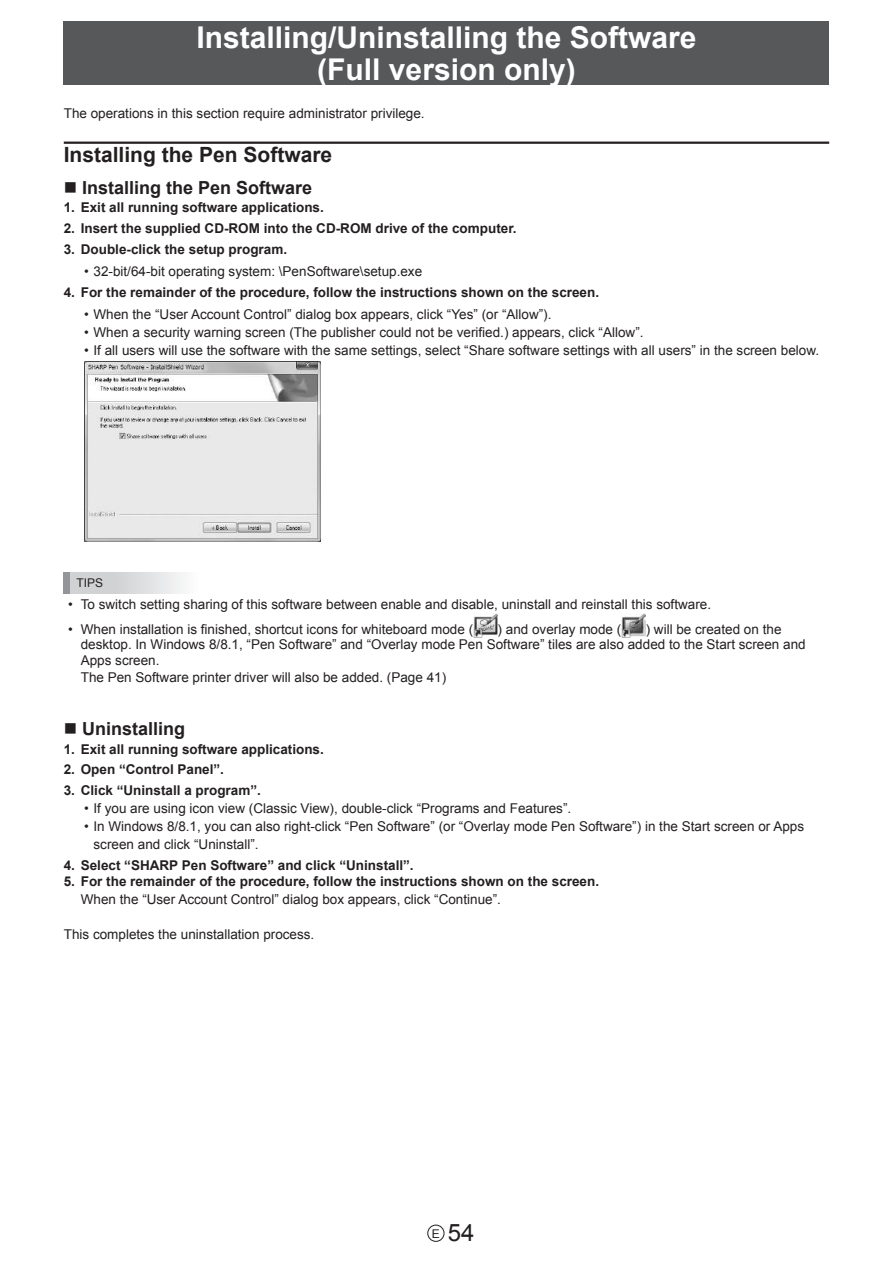
<style>
.page{position:relative;width:893px;height:1263px;background:#fff}
.page>*{position:absolute;margin:0;border:0;box-sizing:border-box;transform-origin:0 0}
.t1{font:700 30px/31.5px "Arial";color:#fff;text-align:center}
.t2{font:24px "Arial";color:#231f20}
.t3{font:700 21px "Arial";color:#231f20}
.t4{font:700 18px "Arial";color:#231f20}
.t5{font:13.5px/15px "Arial";color:#231f20}
.t6{font:700 13.5px "Arial";color:#231f20}
.t7{font:12px "Arial";color:#231f20}
.s1{font-size:12px}
</style>
<div class="page">
<div style="left:64px;top:21px;width:765px;height:64px;background:#57585a"></div>
<div style="left:427px;top:1225px;width:17px;height:17px;border:1px solid #231f20;border-radius:50%"></div>
<hr style="left:64px;top:142px;width:765px;height:2px;background:#231f20">
<img style="left:84px;top:362px;width:237px;height:179px">
<div style="left:64px;top:572px;width:212px;height:21px;background:linear-gradient(to right,#c9cacd,#fff)"></div>
<div style="left:64px;top:572px;width:6px;height:21px;background:#939598"></div>
<img style="left:473px;top:613px;width:25px;height:24px">
<img style="left:621px;top:613px;width:25px;height:24px">
<h1 class="t1" style="left:196px;top:23px;width:502px">Installing/Uninstalling the Software (Full version only)</h1>
<p class="t5" style="left:64px;top:106px;width:362px">The operations in this section require administrator privilege.</p>
<h3 class="t3" style="left:64px;top:141px;width:270px">Installing the Pen Software</h3>
<h3 class="t4" style="left:64px;top:175px;width:250px">■ Installing the Pen Software</h3>
<p class="t6" style="left:64px;top:199px;width:262px">1. Exit all running software applications.</p>
<p class="t6" style="left:64px;top:219px;width:454px">2. Insert the supplied CD-ROM into the CD-ROM drive of the computer.</p>
<p class="t6" style="left:64px;top:240px;width:225px">3. Double-click the setup program.</p>
<p class="t5" style="left:84px;top:264px;width:340px">• 32-bit/64-bit operating system: \PenSoftware\setup.exe</p>
<p class="t6" style="left:64px;top:283px;width:537px">4. For the remainder of the procedure, follow the instructions shown on the screen.</p>
<p class="t5" style="left:84px;top:307px;width:469px">• When the “User Account Control” dialog box appears, click “Yes” (or “Allow”).</p>
<p class="t5" style="left:84px;top:325px;width:561px">• When a security warning screen (The publisher could not be verified.) appears, click “Allow”.</p>
<p class="t5" style="left:84px;top:343px;width:736px">• If all users will use the software with the same settings, select “Share software settings with all users” in the screen below.</p>
<p class="t7" style="left:77px;top:575px;width:28px">TIPS</p>
<p class="t5" style="left:68px;top:597px;width:645px">• To switch setting sharing of this software between enable and disable, uninstall and reinstall this software.</p>
<p class="t5" style="left:68px;top:621px;width:407px">• When installation is finished, shortcut icons for whiteboard mode (</p>
<p class="t5" style="left:498px;top:621px;width:125px">) and overlay mode (</p>
<p class="t5" style="left:81px;top:621px;width:726px;text-indent:565px">) will be created on the desktop. In Windows 8/8.1, “Pen Software” and “Overlay mode Pen Software” tiles are also added to the Start screen and</p>
<p class="t5" style="left:81px;top:652px;width:367px;line-height:16.5px">Apps screen.<br>The Pen Software printer driver will also be added. (Page 41)</p>
<h3 class="t4" style="left:64px;top:717px;width:123px">■ Uninstalling</h3>
<p class="t6" style="left:64px;top:740px;width:262px">1. Exit all running software applications.</p>
<p class="t6" style="left:64px;top:761px;width:162px">2. Open “Control Panel”.</p>
<p class="t6" style="left:64px;top:781px;width:199px">3. Click “Uninstall a program”.</p>
<p class="t5" style="left:84px;top:801px;width:489px">• If you are using icon view (Classic View), double-click “Programs and Features”.</p>
<p class="t5" style="left:94px;top:817px;width:712px;line-height:18px;text-indent:-9px">• In Windows 8/8.1, you can also right-click “Pen Software” (or “Overlay mode Pen Software”) in the Start screen or Apps screen and click “Uninstall”.</p>
<p class="t6" style="left:64px;top:856px;width:351px">4. Select “SHARP Pen Software” and click “Uninstall”.</p>
<p class="t6" style="left:64px;top:873px;width:537px">5. For the remainder of the procedure, follow the instructions shown on the screen.</p>
<p class="t5" style="left:81px;top:892px;width:422px">When the “User Account Control” dialog box appears, click “Continue”.</p>
<p class="t5" style="left:64px;top:926px;width:252px">This completes the uninstallation process.</p>
<h2 class="t2" style="left:432px;top:1217px;width:44px"><span class="s1">E</span> 54</h2>
</div>
